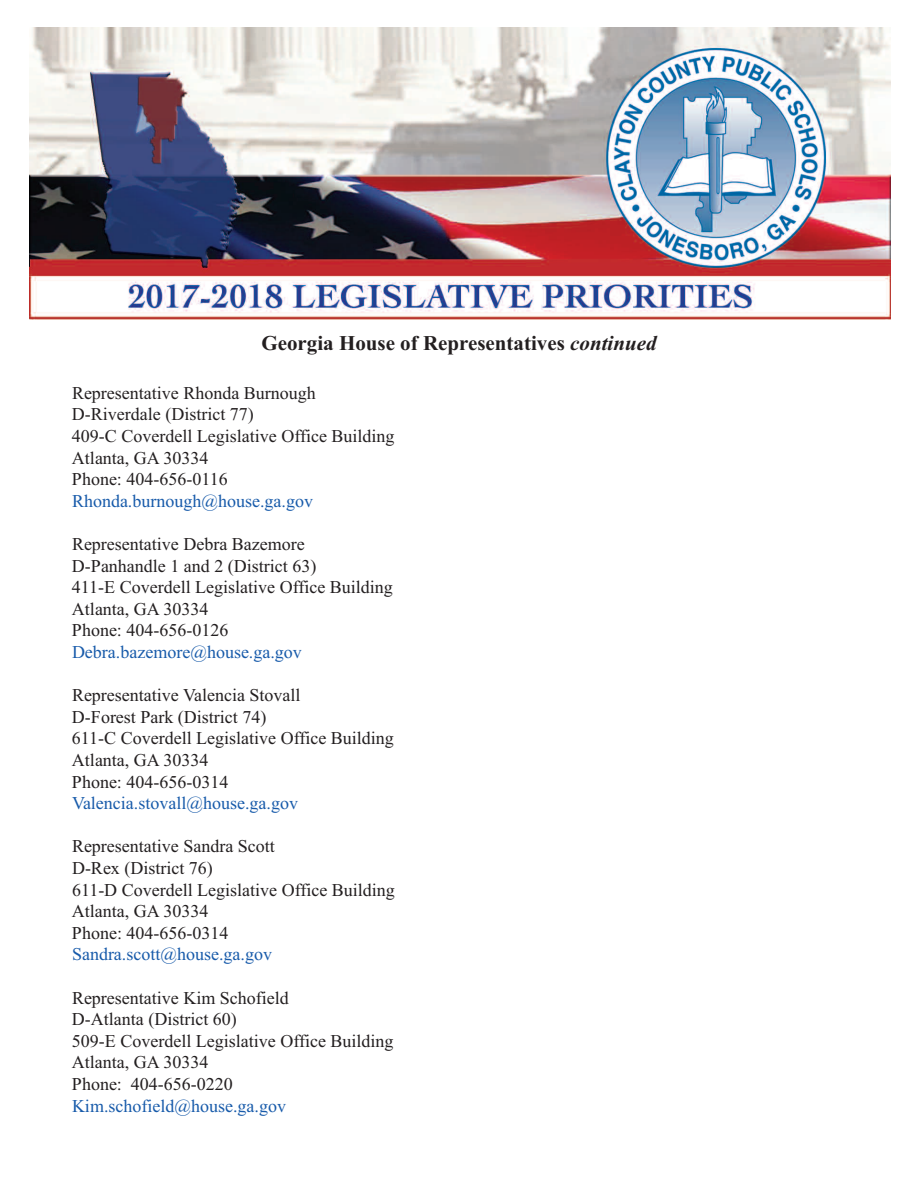
<style>
.page{position:relative;width:918px;height:1188px;background:#fff}
.page>*{position:absolute;margin:0;border:0;box-sizing:border-box;transform-origin:0 0}
.t1{font:700 21px "Times New Roman";color:#231f20}
.t2{font:18px/21.6px "Times New Roman";color:#231f20}
.t3{font:18px "Times New Roman";color:#185baa}
.s1{font-style:italic}
</style>
<div class="page">
<img style="left:29px;top:27px;width:862px;height:293px">
<p class="t1" style="left:261px;top:331px;width:397px">Georgia House of Representatives <span class="s1">continued</span></p>
<p class="t2" style="left:72px;top:382px;width:324px">Representative Rhonda Burnough<br>D-Riverdale (District 77)<br>409-C Coverdell Legislative Office Building<br>Atlanta, GA 30334<br>Phone: 404-656-0116</p>
<p class="t3" style="left:72px;top:490px;width:243px">Rhonda.burnough@house.ga.gov</p>
<p class="t2" style="left:72px;top:533px;width:322px">Representative Debra Bazemore<br>D-Panhandle 1 and 2 (District 63)<br>411-E Coverdell Legislative Office Building<br>Atlanta, GA 30334<br>Phone: 404-656-0126</p>
<p class="t3" style="left:72px;top:641px;width:231px">Debra.bazemore@house.ga.gov</p>
<p class="t2" style="left:72px;top:684px;width:323px">Representative Valencia Stovall<br>D-Forest Park (District 74)<br>611-C Coverdell Legislative Office Building<br>Atlanta, GA 30334<br>Phone: 404-656-0314</p>
<p class="t3" style="left:72px;top:792px;width:228px">Valencia.stovall@house.ga.gov</p>
<p class="t2" style="left:72px;top:835px;width:324px">Representative Sandra Scott<br>D-Rex (District 76)<br>611-D Coverdell Legislative Office Building<br>Atlanta, GA 30334<br>Phone: 404-656-0314</p>
<p class="t3" style="left:72px;top:944px;width:202px">Sandra.scott@house.ga.gov</p>
<p class="t2" style="left:72px;top:987px;width:323px">Representative Kim Schofield<br>D-Atlanta (District 60)<br>509-E Coverdell Legislative Office Building<br>Atlanta, GA 30334<br>Phone: 404-656-0220</p>
<p class="t3" style="left:72px;top:1095px;width:216px">Kim.schofield@house.ga.gov</p>
</div>
